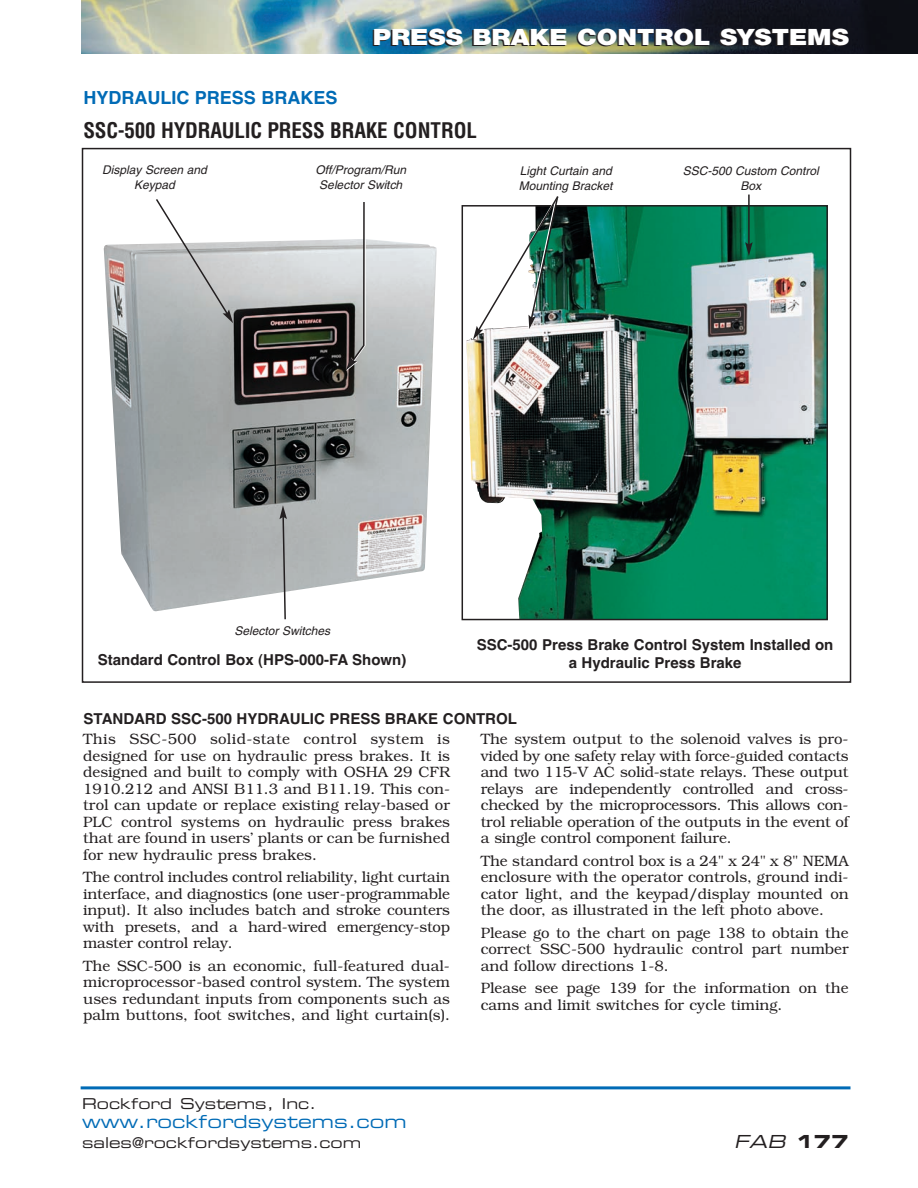
<style>
.page{position:relative;width:918px;height:1188px;background:#fff}
.page>*{position:absolute;margin:0;border:0;box-sizing:border-box;transform-origin:0 0}
.t1{font:900 22.5px "Helvetica Neue";color:#fff;scale:1.15 1}
.t2{font:700 condensed 21px "Helvetica";letter-spacing:-.01em;color:#231f20}
.t3{font:18px "Eurostile Extended Two";color:#006bb6}
.t4{font:700 18px "Helvetica";color:#006bb6}
.t5{font:italic 18px "Eurostile Extended Two";color:#231f20}
.t6{font:300 15px/16.5px "Bookman";color:#231f20;text-align:justify}
.t7{font:700 15px/18px "Helvetica";color:#231f20;text-align:center}
.t8{font:15px "Eurostile Extended Two";color:#231f20}
.t9{font:italic 12px/15px "Helvetica";color:#231f20;text-align:center}
.s1{font-family:"Eurostile Bold Extended Two";font-style:normal}
</style>
<div class="page">
<img style="left:81px;top:0;width:837px;height:54px">
<hr style="left:81px;top:1086px;width:769px;height:3px;background:#006bb6">
<img style="left:103px;top:239px;width:334px;height:373px">
<svg style="left:279px;top:505px;width:8px;height:115px"></svg>
<svg style="left:154px;top:199px;width:79px;height:124px"></svg>
<img style="left:467px;top:208px;width:358px;height:409px">
<div style="left:462px;top:205px;width:366px;height:415px;border:2px solid #231f20"></div>
<hr style="left:748px;top:195px;width:2px;height:50px;background:#231f20">
<svg style="left:745px;top:242px;width:8px;height:14px"></svg>
<svg style="left:472px;top:196px;width:88px;height:144px"></svg>
<svg style="left:346px;top:343px;width:21px;height:28px"></svg>
<hr style="left:364px;top:202px;width:2px;height:144px;background:#fff">
<hr style="left:363px;top:202px;width:2px;height:144px;background:#231f20">
<h1 class="t1" style="left:373px;top:28px;width:416px">PRESS BRAKE CONTROL SYSTEMS</h1>
<p class="t4" style="left:83px;top:91px;width:255px">HYDRAULIC PRESS BRAKES</p>
<h2 class="t2" style="left:83px;top:123px;width:395px">SSC-500 HYDRAULIC PRESS BRAKE CONTROL</h2>
<p class="t9" style="left:102px;top:164px;width:109px">Display Screen and<br>Keypad</p>
<p class="t9" style="left:315px;top:164px;width:94px">Off/Program/Run<br>Selector Switch</p>
<p class="t9" style="left:519px;top:164px;width:98px;text-align:left">Light Curtain and<br>Mounting Bracket</p>
<p class="t9" style="left:683px;top:164px;width:140px">SSC-500 Custom Control<br>Box</p>
<p class="t9" style="left:235px;top:625px;width:99px">Selector Switches</p>
<p class="t7" style="left:98px;top:652px;width:310px">Standard Control Box (HPS-000-FA Shown)</p>
<p class="t7" style="left:477px;top:638px;width:358px">SSC-500 Press Brake Control System Installed on a Hydraulic Press Brake</p>
<p class="t7" style="left:84px;top:711px;width:435px">STANDARD SSC-500 HYDRAULIC PRESS BRAKE CONTROL</p>
<p class="t6" style="left:83px;top:732px;width:368px">This SSC-500 solid-state control system is designed for use on hydraulic press brakes. It is designed and built to comply with OSHA 29 CFR 1910.212 and ANSI B11.3 and B11.19. This con&shy;trol can update or replace existing relay-based or PLC control systems on hydraulic press brakes that are found in users’ plants or can be furnished for new hydraulic press brakes.</p>
<p class="t6" style="left:83px;top:870px;width:368px">The control includes control reliability, light curtain interface, and diagnostics (one user-programmable input). It also includes batch and stroke counters with presets, and a hard-wired emergency-stop master control relay.</p>
<p class="t6" style="left:83px;top:959px;width:368px">The SSC-500 is an economic, full-featured dual&shy;microprocessor-based control system. The system uses redundant inputs from components such as palm buttons, foot switches, and light curtain(s).</p>
<p class="t6" style="left:481px;top:732px;width:369px">The system output to the solenoid valves is pro&shy;vided by one safety relay with force-guided contacts and two 115-V AC solid-state relays. These output relays are independently controlled and cross&shy;checked by the microprocessors. This allows con&shy;trol reliable operation of the outputs in the event of a single control component failure.</p>
<p class="t6" style="left:481px;top:854px;width:369px">The standard control box is a 24" x 24" x 8" NEMA enclosure with the operator controls, ground indi&shy;cator light, and the keypad/display mounted on the door, as illustrated in the left photo above.</p>
<p class="t6" style="left:481px;top:926px;width:369px">Please go to the chart on page 138 to obtain the correct SSC-500 hydraulic control part number and follow directions 1-8.</p>
<p class="t6" style="left:481px;top:981px;width:369px">Please see page 139 for the information on the cams and limit switches for cycle timing.</p>
<p class="t8" style="left:82px;top:1098px;width:236px">Rockford Systems, Inc.</p>
<p class="t3" style="left:82px;top:1115px;width:326px">www.rockfordsystems.com</p>
<p class="t8" style="left:82px;top:1137px;width:281px">sales@rockfordsystems.com</p>
<p class="t5" style="left:734px;top:1135px;width:116px">FAB <span class="s1">177</span></p>
</div>
